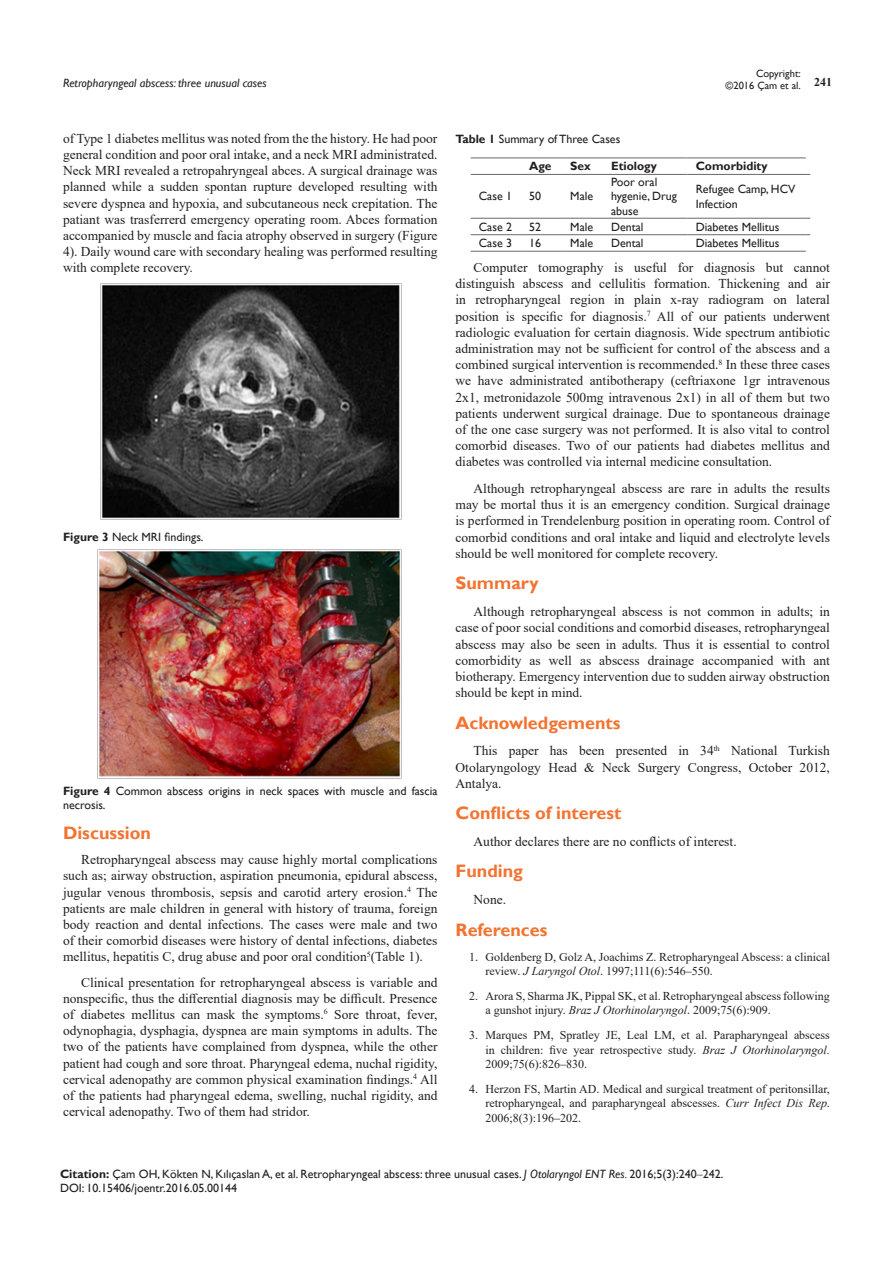
<style>
.page{position:relative;width:893px;height:1263px;background:#fff}
.page>*{position:absolute;margin:0;border:0;box-sizing:border-box;transform-origin:0 0}
.List_Paragraph{font:700 18px "Gill Sans";color:#f37331}
.t1{font:13.5px/16.2px "Times New Roman";color:#231f20;text-align:justify}
.t2{font:12px/14.4px "Times New Roman";color:#231f20}
.Citation{font:12px/14.4px "Gill Sans";color:#231f20}
.t3{font:italic 12px "Gill Sans";color:#231f20}
.t4{font:700 12px "Gill Sans";color:#231f20}
.List_Paragraph-2{font:12px "Gill Sans";color:#231f20}
.t5{font:700 12px "Times New Roman";color:#231f20}
.t6{font:10.5px/12.6px "Gill Sans";color:#231f20;text-align:right}
.s1{font-weight:700}
.s2{font-style:italic}
.s3{font-family:"Times New Roman"}
</style>
<div class="page">
<hr style="left:471px;top:158px;width:50px;height:1px;background:#69696c">
<hr style="left:521px;top:158px;width:41px;height:1px;background:#69696c">
<hr style="left:562px;top:158px;width:41px;height:1px;background:#69696c">
<hr style="left:603px;top:158px;width:85px;height:1px;background:#69696c">
<hr style="left:688px;top:158px;width:118px;height:1px;background:#69696c">
<hr style="left:471px;top:174px;width:50px;height:1px;background:#69696c">
<hr style="left:521px;top:174px;width:41px;height:1px;background:#69696c">
<hr style="left:562px;top:174px;width:41px;height:1px;background:#69696c">
<hr style="left:603px;top:174px;width:85px;height:1px;background:#69696c">
<hr style="left:688px;top:174px;width:118px;height:1px;background:#69696c">
<hr style="left:471px;top:218px;width:50px;height:1px;background:#69696c">
<hr style="left:521px;top:218px;width:41px;height:1px;background:#69696c">
<hr style="left:562px;top:218px;width:41px;height:1px;background:#69696c">
<hr style="left:603px;top:218px;width:85px;height:1px;background:#69696c">
<hr style="left:688px;top:218px;width:118px;height:1px;background:#69696c">
<hr style="left:471px;top:234px;width:50px;height:1px;background:#69696c">
<hr style="left:521px;top:234px;width:41px;height:1px;background:#69696c">
<hr style="left:562px;top:234px;width:41px;height:1px;background:#69696c">
<hr style="left:603px;top:234px;width:85px;height:1px;background:#69696c">
<hr style="left:688px;top:234px;width:118px;height:1px;background:#69696c">
<hr style="left:471px;top:251px;width:50px;height:1px;background:#69696c">
<hr style="left:521px;top:251px;width:41px;height:1px;background:#69696c">
<hr style="left:562px;top:251px;width:41px;height:1px;background:#69696c">
<hr style="left:603px;top:251px;width:85px;height:1px;background:#69696c">
<hr style="left:688px;top:251px;width:118px;height:1px;background:#69696c">
<img style="left:100px;top:283px;width:301px;height:236px">
<img style="left:98px;top:550px;width:303px;height:227px">
<p class="t6" style="left:726px;top:67px;width:77px">Copyright: ©2016 Çam et al.</p>
<p class="t3" style="left:63px;top:76px;width:205px">Retropharyngeal abscess: three unusual cases</p>
<p class="t5" style="left:814px;top:73px;width:19px">241</p>
<p class="t1" style="left:63px;top:130px;width:376px">of Type 1 diabetes mellitus was noted from the the history. He had poor general condition and poor oral intake, and a neck MRI administrated.<br>Neck MRI revealed a retropahryngeal abces. A surgical drainage was planned while a sudden spontan rupture developed resulting with severe dyspnea and hypoxia, and subcutaneous neck crepitation. The patiant was trasferrerd emergency operating room. Abces formation accompanied by muscle and facia atrophy observed in surgery (Figure 4). Daily wound care with secondary healing was performed resulting with complete recovery.</p>
<p class="List_Paragraph-2" style="left:63px;top:530px;width:142px"><span class="s1">Figure 3</span> Neck MRI findings.</p>
<p class="Citation" style="left:63px;top:783px;width:376px"><span class="s1">Figure 4</span> Common abscess origins in neck spaces with muscle and fascia necrosis.</p>
<p class="List_Paragraph" style="left:63px;top:822px;width:89px">Discussion</p>
<p class="t1" style="left:63px;top:851px;width:376px;text-indent:18px">Retropharyngeal abscess may cause highly mortal complications such as; airway obstruction, aspiration pneumonia, epidural abscess, jugular venous thrombosis, sepsis and carotid artery erosion.<sup>4</sup> The patients are male children in general with history of trauma, foreign body reaction and dental infections. The cases were male and two of their comorbid diseases were history of dental infections, diabetes mellitus, hepatitis C, drug abuse and poor oral condition<sup>5</sup>(Table 1).</p>
<p class="t1" style="left:63px;top:973px;width:376px;text-indent:18px">Clinical presentation for retropharyngeal abscess is variable and nonspecific, thus the differential diagnosis may be difficult. Presence of diabetes mellitus can mask the symptoms.<sup>6</sup> Sore throat, fever, odynophagia, dysphagia, dyspnea are main symptoms in adults. The two of the patients have complained from dyspnea, while the other patient had cough and sore throat. Pharyngeal edema, nuchal rigidity, cervical adenopathy are common physical examination findings.<sup>4</sup> All of the patients had pharyngeal edema, swelling, nuchal rigidity, and cervical adenopathy. Two of them had stridor.</p>
<p class="Citation" style="left:455px;top:132px;width:166px"><span class="s1">Table 1</span> Summary of Three Cases</p>
<p class="t4" style="left:529px;top:159px;width:24px">Age</p>
<p class="t4" style="left:570px;top:159px;width:22px">Sex</p>
<p class="t4" style="left:611px;top:159px;width:47px">Etiology</p>
<p class="t4" style="left:696px;top:159px;width:73px">Comorbidity</p>
<p class="Citation" style="left:479px;top:189px;width:35px">Case 1</p>
<p class="Citation" style="left:529px;top:189px;width:13px">50</p>
<p class="Citation" style="left:570px;top:189px;width:24px">Male</p>
<p class="Citation" style="left:611px;top:175px;width:67px">Poor oral hygenie, Drug abuse</p>
<p class="Citation" style="left:696px;top:182px;width:101px">Refugee Camp, HCV<br>Infection</p>
<p class="Citation" style="left:479px;top:220px;width:35px">Case 2</p>
<p class="Citation" style="left:529px;top:220px;width:13px">52</p>
<p class="Citation" style="left:570px;top:220px;width:24px">Male</p>
<p class="Citation" style="left:611px;top:220px;width:34px">Dental</p>
<p class="Citation" style="left:696px;top:220px;width:85px">Diabetes Mellitus</p>
<p class="Citation" style="left:479px;top:236px;width:35px">Case 3</p>
<p class="Citation" style="left:529px;top:236px;width:13px">16</p>
<p class="Citation" style="left:570px;top:236px;width:24px">Male</p>
<p class="Citation" style="left:611px;top:236px;width:34px">Dental</p>
<p class="Citation" style="left:696px;top:236px;width:85px">Diabetes Mellitus</p>
<p class="t1" style="left:455px;top:259px;width:376px;text-indent:18px">Computer tomography is useful for diagnosis but cannot distinguish abscess and cellulitis formation. Thickening and air in retropharyngeal region in plain x-ray radiogram on lateral position is specific for diagnosis.<sup>7</sup> All of our patients underwent radiologic evaluation for certain diagnosis. Wide spectrum antibiotic administration may not be sufficient for control of the abscess and a combined surgical intervention is recommended.<sup>8</sup> In these three cases we have administrated antibotherapy (ceftriaxone 1gr intravenous 2x1, metronidazole 500mg intravenous 2x1) in all of them but two patients underwent surgical drainage. Due to spontaneous drainage of the one case surgery was not performed. It is also vital to control comorbid diseases. Two of our patients had diabetes mellitus and diabetes was controlled via internal medicine consultation.</p>
<p class="t1" style="left:455px;top:480px;width:376px;text-indent:18px">Although retropharyngeal abscess are rare in adults the results may be mortal thus it is an emergency condition. Surgical drainage is performed in Trendelenburg position in operating room. Control of comorbid conditions and oral intake and liquid and electrolyte levels should be well monitored for complete recovery.</p>
<p class="List_Paragraph" style="left:455px;top:572px;width:85px">Summary</p>
<p class="t1" style="left:455px;top:603px;width:376px;text-indent:18px">Although retropharyngeal abscess is not common in adults; in case of poor social conditions and comorbid diseases, retropharyngeal abscess may also be seen in adults. Thus it is essential to control comorbidity as well as abscess drainage accompanied with ant biotherapy. Emergency intervention due to sudden airway obstruction should be kept in mind.</p>
<p class="List_Paragraph" style="left:455px;top:712px;width:166px">Acknowledgements</p>
<p class="t1" style="left:455px;top:742px;width:376px;text-indent:18px">This paper has been presented in 34<sup>th</sup> National Turkish Otolaryngology Head &amp; Neck Surgery Congress, October 2012, Antalya.</p>
<p class="List_Paragraph" style="left:455px;top:802px;width:168px">Conflicts of interest</p>
<p class="t1" style="left:473px;top:833px;width:265px">Author declares there are no conflicts of interest.</p>
<p class="List_Paragraph" style="left:455px;top:860px;width:69px">Funding</p>
<p class="t1" style="left:473px;top:891px;width:34px">None.</p>
<p class="List_Paragraph" style="left:455px;top:919px;width:94px">References</p>
<p class="t2" style="left:485px;top:949px;width:346px;text-indent:-16px">1. Goldenberg D, Golz A, Joachims Z. Retropharyngeal Abscess: a clinical review. <span class="s2">J Laryngol Otol</span>. 1997;111(6):546‒550.</p>
<p class="t2" style="left:485px;top:988px;width:346px;text-indent:-16px">2. Arora S, Sharma JK, Pippal SK, et al. Retropharyngeal abscess following a gunshot injury. <span class="s2">Braz J Otorhinolaryngol</span>. 2009;75(6):909.</p>
<p class="t2" style="left:485px;top:1027px;width:346px;text-align:justify;text-indent:-16px">3. Marques PM, Spratley JE, Leal LM, et al. Parapharyngeal abscess in children: five year retrospective study. <span class="s2">Braz J Otorhinolaryngol.<br></span>2009;75(6):826‒830.</p>
<p class="t2" style="left:485px;top:1081px;width:346px;text-align:justify;text-indent:-16px">4. Herzon FS, Martin AD. Medical and surgical treatment of peritonsillar, retropharyngeal, and parapharyngeal abscesses. <span class="s2">Curr Infect Dis Rep</span>.<br>2006;8(3):196‒202.</p>
<p class="Citation" style="left:60px;top:1167px;width:665px"><span class="s1">Citation:</span> Çam OH, Kökten N, Kılıçaslan A, et al. Retropharyngeal abscess: three unusual cases. <span class="s2">J Otolaryngol ENT Res.</span> 2016;5(3):240<span class="s3">‒</span>242.</p>
<p class="Citation" style="left:60px;top:1181px;width:179px">DOI: 10.15406/joentr.2016.05.00144</p>
</div>
